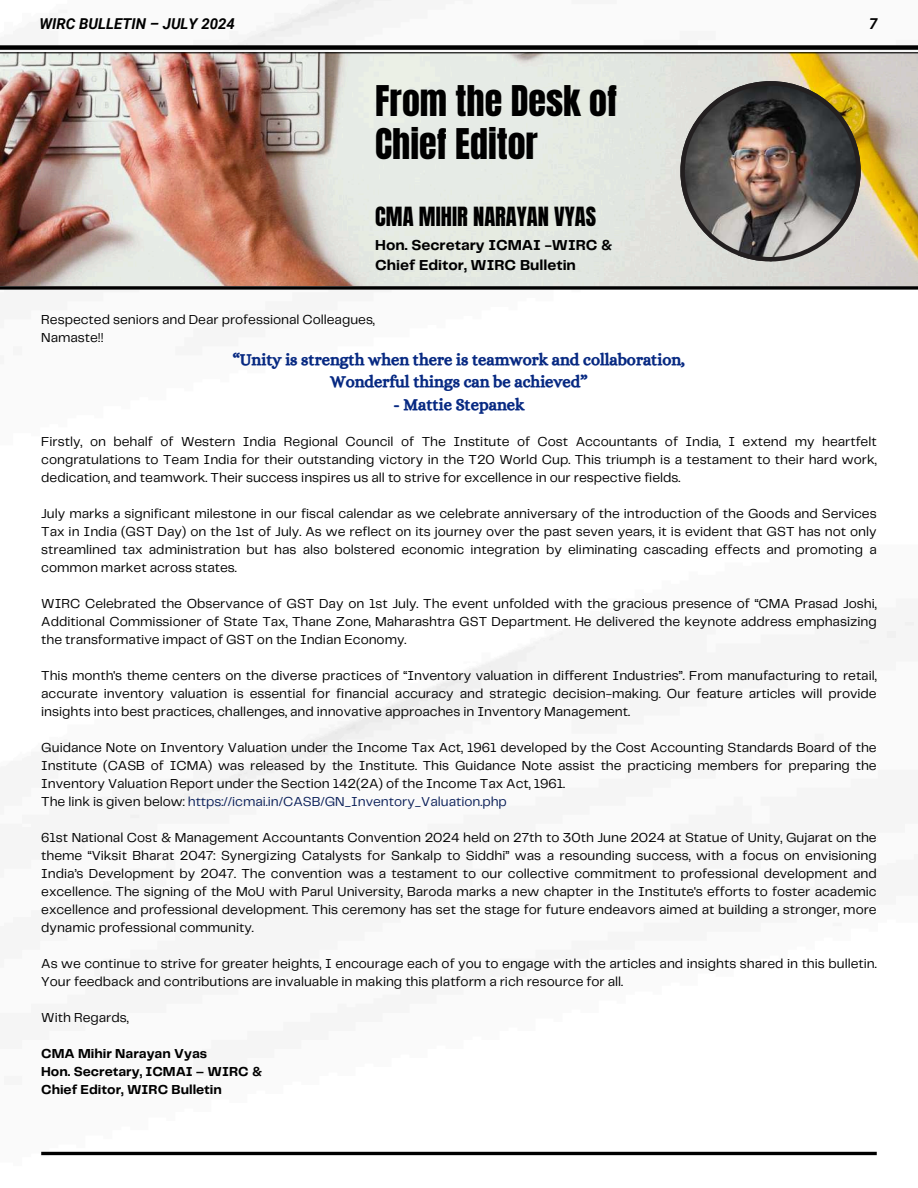
<style>
.page{position:relative;width:918px;height:1188px;background:#fff}
.page>*{position:absolute;margin:0;border:0;box-sizing:border-box;transform-origin:0 0}
.t1{font:36px/42.8px "Anton";color:#000}
.t2{font:22.5px "Anton";color:#000}
.t3{font:16.5px/22.5px "CA Generated";color:#072982;text-align:center}
.t4{font:700 15px/20.2px "Telegraf";color:#000}
.t5{font:italic 700 15px "Roboto";color:#000}
.t6{font:13.5px/18px "Telegraf";color:#000;text-align:justify}
.t7{font:700 13.5px/18px "Telegraf";color:#000}
.s1{color:#0a1f59}
</style>
<div class="page">
<hr style="left:41px;top:1152px;width:836px;height:3px;background:#000">
<img style="left:0;top:53px;width:918px;height:233px">
<img style="left:680px;top:81px;width:180px;height:180px">
<div style="left:0;top:45px;width:918px;height:5px;background:#000"></div>
<hr style="left:0;top:52px;width:918px;height:1px;background:#000">
<svg style="left:0;top:286px;width:918px;height:4px;background:#262626"></svg>
<p class="t5" style="left:40px;top:13px;width:197px">WIRC BULLETIN – JULY 2024</p>
<h1 class="t1" style="left:375px;top:82px;width:243px">From the Desk of<br>Chief Editor</h1>
<h2 class="t2" style="left:375px;top:206px;width:222px">CMA MIHIR NARAYAN VYA S</h2>
<p class="t4" style="left:375px;top:234px;width:239px">Hon. Secretary ICMAI -WIRC &amp;<br>Chief Editor, WIRC Bulletin</p>
<p class="t5" style="left:869px;top:13px;width:10px">7</p>
<p class="t6" style="left:41px;top:310px;width:335px">Respected seniors and Dear professional Colleagues,<br>Namaste!!</p>
<p class="t3" style="left:233px;top:349px;width:454px">&lt;Unity is strength when there is teamwork and collaboration,<br>Wonderful things can be achieved=</p>
<p class="t3" style="left:393px;top:394px;width:133px">- Mattie Stepanek</p>
<p class="t6" style="left:41px;top:432px;width:837px">Firstly, on behalf of Western India Regional Council of The Institute of Cost Accountants of India, I extend my heartfelt congratulations to Team India for their outstanding victory in the T20 World Cup. This triumph is a testament to their hard work, dedication, and teamwork. Their success inspires us all to strive for excellence in our respective fields.</p>
<p class="t6" style="left:41px;top:504px;width:837px">July marks a significant milestone in our fiscal calendar as we celebrate anniversary of the introduction of the Goods and Services Tax in India (GST Day) on the 1st of July. As we reflect on its journey over the past seven years, it is evident that GST has not only streamlined tax administration but has also bolstered economic integration by eliminating cascading effects and promoting a common market across states.</p>
<p class="t6" style="left:41px;top:594px;width:837px">WIRC Celebrated the Observance of GST Day on 1st July. The event unfolded with the gracious presence of &lt;CMA Prasad Joshi, Additional Commissioner of State Tax, Thane Zone, Maharashtra GST Department. He delivered the keynote address emphasizing the transformative impact of GST on the Indian Economy.</p>
<p class="t6" style="left:41px;top:666px;width:837px">This month's theme centers on the diverse practices of &lt;Inventory valuation in different Industries=. From manufacturing to retail, accurate inventory valuation is essential for financial accuracy and strategic decision-making. Our feature articles will provide insights into best practices, challenges, and innovative approaches in Inventory Management.</p>
<p class="t6" style="left:41px;top:738px;width:837px;text-align:left">Guidance Note on Inventory Valuation under the Income Tax Act, 1961 developed by the Cost Accounting Standards Board of the Institute (CASB of ICMA) was released by the Institute. This Guidance Note assist the practicing members for preparing the Inventory Valuation Report under the Section 142(2A) of the Income Tax Act, 1961.<br>The link is given below: <span class="s1">https://icmai.in/CASB/GN_Inventory_Valuation.php</span></p>
<p class="t6" style="left:41px;top:828px;width:837px">61st National Cost &amp; Management Accountants Convention 2024 held on 27th to 30th June 2024 at Statue of Unity, Gujarat on the theme &lt;Viksit Bharat 2047: Synergizing Catalysts for Sankalp to Siddhi= was a resounding success, with a focus on envisioning India’s Development by 2047. The convention was a testament to our collective commitment to professional development and excellence. The signing of the MoU with Parul University, Baroda marks a new chapter in the Institute's efforts to foster academic excellence and professional development. This ceremony has set the stage for future endeavors aimed at building a stronger, more dynamic professional community.</p>
<p class="t6" style="left:41px;top:954px;width:837px">As we continue to strive for greater heights, I encourage each of you to engage with the articles and insights shared in this bulletin.<br>Your feedback and contributions are invaluable in making this platform a rich resource for all.</p>
<p class="t6" style="left:41px;top:1008px;width:89px">With Regards,</p>
<p class="t7" style="left:41px;top:1044px;width:222px">CMA Mihir Narayan Vyas<br>Hon. Secretary, ICMAI – WIRC &amp;<br>Chief Editor, WIRC Bulletin</p>
</div>
